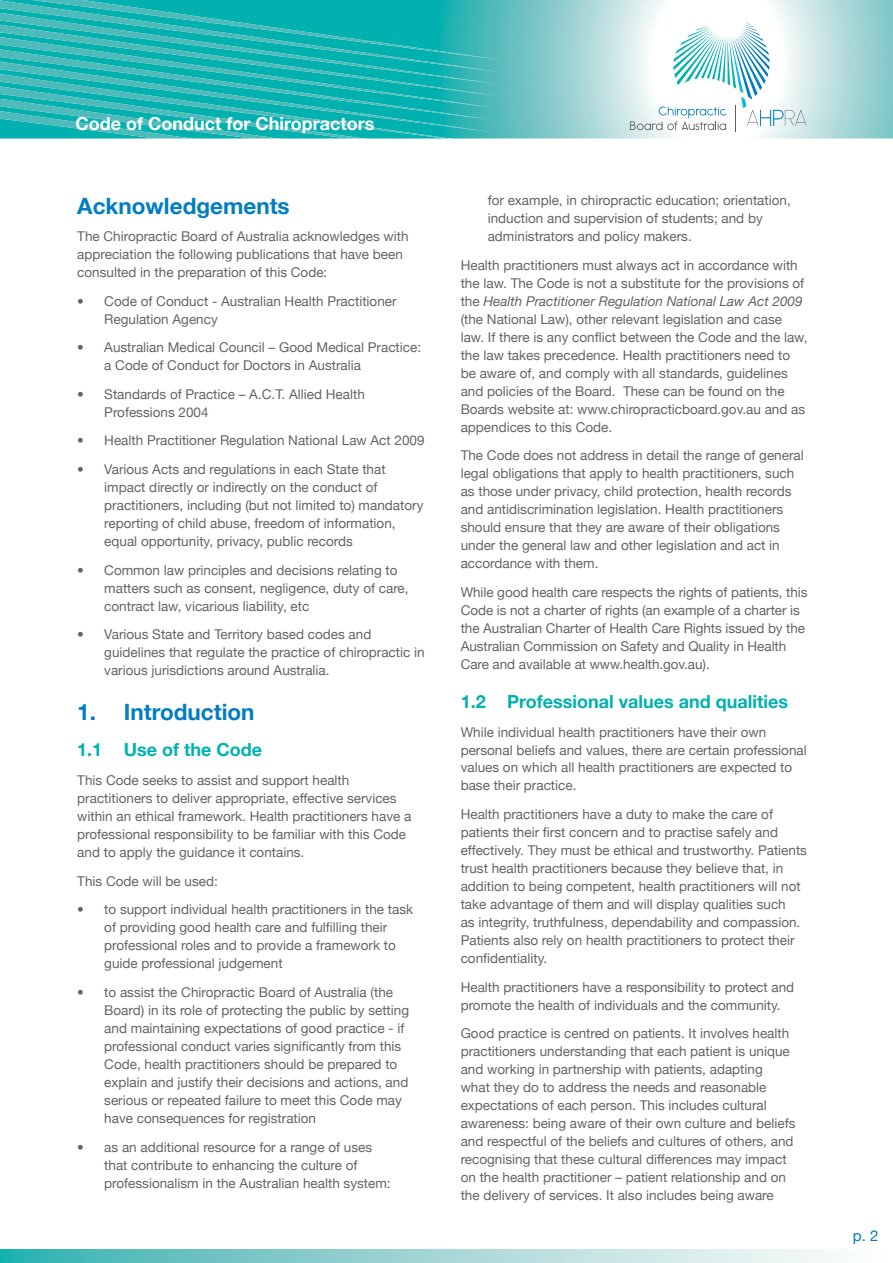
<style>
.page{position:relative;width:893px;height:1263px;background:#fff}
.page>*{position:absolute;margin:0;border:0;box-sizing:border-box;transform-origin:0 0}
.t1{font:700 22.5px "Helvetica Neue";color:#007dc3}
.t2{font:700 18px "Helvetica Neue";color:#00b1b0}
.t3{font:700 18px "Helvetica Neue";color:#fff}
.t4{font:15px "Helvetica Neue";color:#007dc3}
.t5{font:13.5px/18px "Helvetica Neue";color:#636466}
.s1{font-style:italic}
</style>
<div class="page">
<svg style="left:502px;top:0;width:391px;height:138px;background:#abd9d9"></svg>
<svg style="left:0;top:0;width:502px;height:139px;background:#22b6b4"></svg>
<svg style="left:0;top:1249px;width:834px;height:14px;background:#9ad4d4"></svg>
<svg style="left:630px;top:22px;width:177px;height:110px"></svg>
<h2 class="t3" style="left:76px;top:112px;width:301px">Code of Conduct for Chiropractors</h2>
<h1 class="t1" style="left:77px;top:192px;width:214px">Acknowledgements</h1>
<p class="t5" style="left:77px;top:227px;width:333px">The Chiropractic Board of Australia acknowledges with appreciation the following publications that have been consulted in the preparation of this Code:</p>
<p class="t5" style="left:104px;top:291px;width:294px;text-indent:-27px">• Code of Conduct - Australian Health Practitioner<br>Regulation Agency</p>
<p class="t5" style="left:104px;top:338px;width:318px;text-indent:-27px">• Australian Medical Council – Good Medical Practice: a Code of Conduct for Doctors in Australia</p>
<p class="t5" style="left:104px;top:385px;width:262px;text-indent:-27px">• Standards of Practice – A.C.T. Allied Health<br>Professions 2004</p>
<p class="t5" style="left:77px;top:431px;width:349px">• Health Practitioner Regulation National Law Act 2009</p>
<p class="t5" style="left:104px;top:460px;width:321px;text-indent:-27px">• Various Acts and regulations in each State that impact directly or indirectly on the conduct of practitioners, including (but not limited to) mandatory reporting of child abuse, freedom of information, equal opportunity, privacy, public records</p>
<p class="t5" style="left:104px;top:561px;width:306px;text-indent:-27px">• Common law principles and decisions relating to matters such as consent, negligence, duty of care, contract law, vicarious liability, etc</p>
<p class="t5" style="left:104px;top:625px;width:322px;text-indent:-27px">• Various State and Territory based codes and guidelines that regulate the practice of chiropractic in various jurisdictions around Australia.</p>
<h1 class="t1" style="left:77px;top:698px;width:179px">1. Introduction</h1>
<h2 class="t2" style="left:77px;top:739px;width:186px">1.1 Use of the Code</h2>
<p class="t5" style="left:77px;top:771px;width:336px">This Code seeks to assist and support health practitioners to deliver appropriate, effective services within an ethical framework. Health practitioners have a professional responsibility to be familiar with this Code and to apply the guidance it contains.</p>
<p class="t5" style="left:77px;top:872px;width:142px">This Code will be used:</p>
<p class="t5" style="left:104px;top:900px;width:310px;text-indent:-27px">• to support individual health practitioners in the task of providing good health care and fulfilling their professional roles and to provide a framework to guide professional judgement</p>
<p class="t5" style="left:104px;top:983px;width:306px;text-indent:-27px">• to assist the Chiropractic Board of Australia (the Board) in its role of protecting the public by setting and maintaining expectations of good practice - if professional conduct varies significantly from this Code, health practitioners should be prepared to explain and justify their decisions and actions, and serious or repeated failure to meet this Code may have consequences for registration</p>
<p class="t5" style="left:104px;top:1138px;width:288px;text-indent:-27px">• as an additional resource for a range of uses that contribute to enhancing the culture of professionalism in the Australian health system:</p>
<p class="t5" style="left:488px;top:191px;width:305px">for example, in chiropractic education; orientation, induction and supervision of students; and by administrators and policy makers.</p>
<p class="t5" style="left:461px;top:256px;width:348px">Health practitioners must always act in accordance with the law. The Code is not a substitute for the provisions of the <span class="s1">Health Practitioner Regulation National Law Act 2009 </span>(the National Law), other relevant legislation and case law. If there is any conflict between the Code and the law, the law takes precedence. Health practitioners need to be aware of, and comply with all standards, guidelines and policies of the Board. These can be found on the Boards website at: www.chiropracticboard.gov.au and as appendices to this Code.</p>
<p class="t5" style="left:461px;top:446px;width:345px">The Code does not address in detail the range of general legal obligations that apply to health practitioners, such as those under privacy, child protection, health records and antidiscrimination legislation. Health practitioners should ensure that they are aware of their obligations under the general law and other legislation and act in accordance with them.</p>
<p class="t5" style="left:461px;top:583px;width:348px">While good health care respects the rights of patients, this Code is not a charter of rights (an example of a charter is the Australian Charter of Health Care Rights issued by the Australian Commission on Safety and Quality in Health Care and available at www.health.gov.au).</p>
<h2 class="t2" style="left:461px;top:690px;width:329px">1.2 Professional values and qualities</h2>
<p class="t5" style="left:461px;top:722px;width:348px">While individual health practitioners have their own personal beliefs and values, there are certain professional values on which all health practitioners are expected to base their practice.</p>
<p class="t5" style="left:461px;top:805px;width:348px">Health practitioners have a duty to make the care of patients their first concern and to practise safely and effectively. They must be ethical and trustworthy. Patients trust health practitioners because they believe that, in addition to being competent, health practitioners will not take advantage of them and will display qualities such<br>as integrity, truthfulness, dependability and compassion.<br>Patients also rely on health practitioners to protect their confidentiality.</p>
<p class="t5" style="left:461px;top:978px;width:335px">Health practitioners have a responsibility to protect and promote the health of individuals and the community.</p>
<p class="t5" style="left:461px;top:1024px;width:336px">Good practice is centred on patients. It involves health practitioners understanding that each patient is unique and working in partnership with patients, adapting<br>what they do to address the needs and reasonable expectations of each person. This includes cultural awareness: being aware of their own culture and beliefs and respectful of the beliefs and cultures of others, and recognising that these cultural differences may impact on the health practitioner – patient relationship and on the delivery of services. It also includes being aware</p>
<p class="t4" style="left:853px;top:1227px;width:27px">p. 2</p>
</div>
